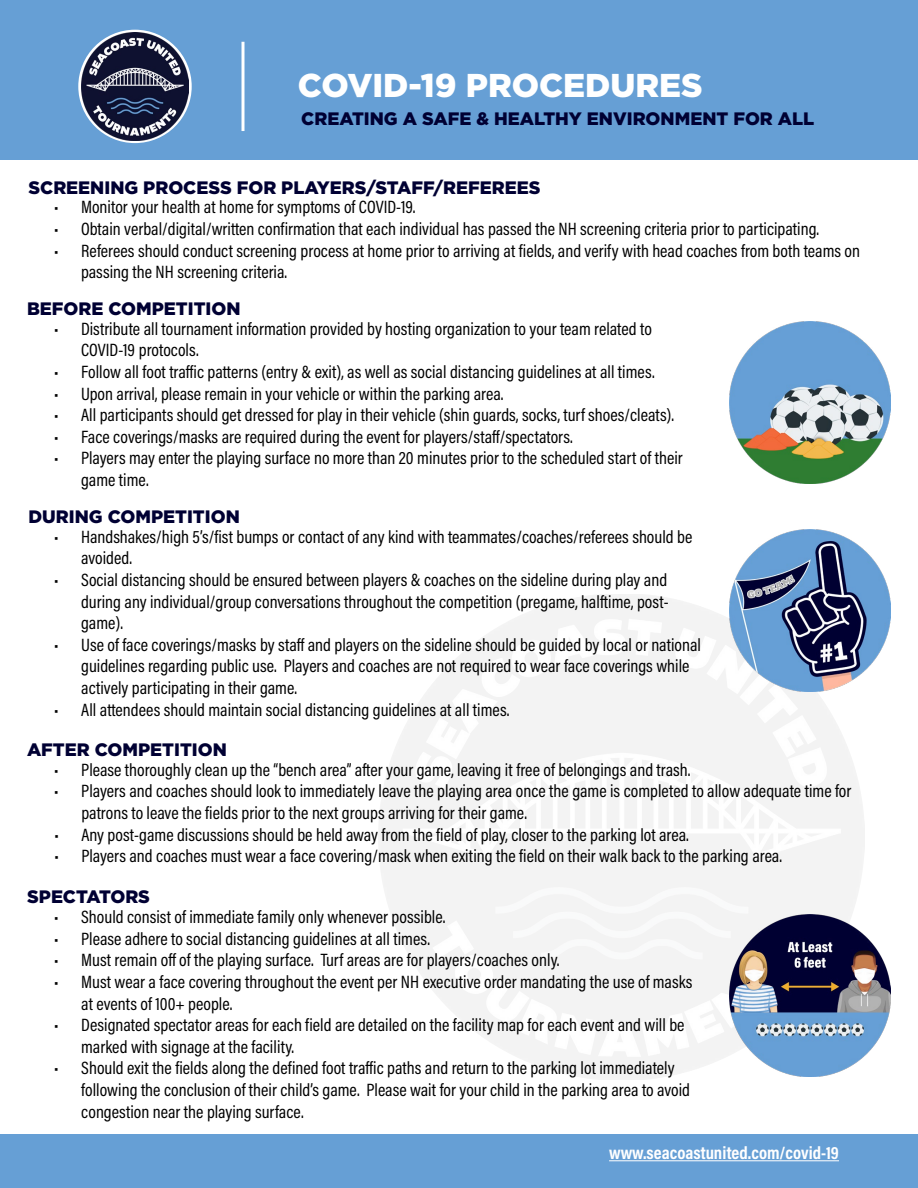
<style>
.page{position:relative;width:918px;height:1188px;background:#fff}
.page>*{position:absolute;margin:0;border:0;box-sizing:border-box;transform-origin:0 0}
.t1{font:900 33px "Gotham";color:#fff}
.t2{font:18px/21.6px "Acumin Variable Concept";letter-spacing:-.09em;color:#000}
.t3{font:900 18px "Gotham";color:#003}
.t4{font:18px "Acumin Variable Concept";letter-spacing:-.06em;color:#fff}
</style>
<div class="page">
<div style="left:0;top:0;width:918px;height:159px;background:#669fd5"></div>
<svg style="left:78px;top:30px;width:114px;height:113px"></svg>
<hr style="left:242px;top:42px;width:2px;height:89px;background:#fff">
<div style="left:0;top:1134px;width:918px;height:54px;background:#669fd5"></div>
<hr style="left:609px;top:1160px;width:230px;height:1px;background:#fff">
<img style="left:81px;top:32px;width:108px;height:108px">
<img style="left:378px;top:594px;width:486px;height:486px">
<img style="left:729px;top:530px;width:162px;height:162px">
<img style="left:729px;top:322px;width:162px;height:162px">
<img style="left:729px;top:915px;width:162px;height:162px">
<h1 class="t1" style="left:298px;top:62px;width:406px">COVID-19 PROCEDURES</h1>
<p class="t3" style="left:301px;top:106px;width:515px">CREATING A SAFE &amp; HEALTHY ENVIRONMENT FOR ALL</p>
<p class="t3" style="left:28px;top:175px;width:514px">SCREENING PROCESS FOR PLAYERS/STAFF/REFEREES</p>
<p class="t2" style="left:54px;top:196px;width:363px">• Monitor your health at home for symptoms of COVID-19.</p>
<p class="t2" style="left:54px;top:217px;width:767px">• Obtainverbal/digital/writtenconfirmationthat eachindividual has passedthe NHscreening criteria prior toparticipating.</p>
<p class="t2" style="left:81px;top:239px;width:782px;text-indent:-27px">• Referees should conduct screening process at home prior to arriving at fields, and verify with head coaches fromboth teams on passing the NHscreening criteria.</p>
<p class="t3" style="left:27px;top:296px;width:215px">BEFORE COMPETITION</p>
<p class="t2" style="left:81px;top:317px;width:574px;text-indent:-27px">• Distribute all tournament informationprovidedby hostingorganizationtoyour teamrelatedto<br>COVID-19 protocols.</p>
<p class="t2" style="left:54px;top:360px;width:603px">• Followall foot traffic patterns (entry &amp;exit), as well as social distancingguidelines at all times.</p>
<p class="t2" style="left:54px;top:382px;width:451px">• Uponarrival, please remaininyour vehicle or withinthe parking area.</p>
<p class="t2" style="left:54px;top:403px;width:622px">• All participants shouldget dressedfor play intheir vehicle (shinguards, socks, turf shoes/cleats).</p>
<p class="t2" style="left:54px;top:425px;width:521px">• Face coverings/masks are required during the event for players/staff/spectators.</p>
<p class="t2" style="left:81px;top:447px;width:604px;text-indent:-27px">• Players may enter the playing surface nomore than20 minutes prior tothe scheduledstart of their game time.</p>
<p class="t3" style="left:28px;top:504px;width:213px">DURING COMPETITION</p>
<p class="t2" style="left:81px;top:525px;width:614px;text-indent:-27px">• Handshakes/high 5’s/fist bumps or contact of any kind with teammates/coaches/referees should be avoided.</p>
<p class="t2" style="left:81px;top:568px;width:591px;text-align:justify;text-indent:-27px">• Social distancing should be ensured between players &amp;coaches on the sideline during play and during any individual/group conversations throughout the competition (pregame, halftime, post&shy;game).</p>
<p class="t2" style="left:81px;top:633px;width:622px;text-indent:-27px">• Use of face coverings/masks by staff and players on the sideline should be guided by local or national guidelines regarding public use. Players and coaches are not required to wear face coverings while actively participatingintheir game.</p>
<p class="t2" style="left:54px;top:698px;width:457px">• All attendees should maintain social distancing guidelines at all times.</p>
<p class="t3" style="left:27px;top:737px;width:201px">AFTER COMPETITION</p>
<p class="t2" style="left:54px;top:758px;width:638px">• Please thoroughly clean up the “bench area” after your game, leaving it free of belongings and trash.</p>
<p class="t2" style="left:81px;top:780px;width:773px;text-indent:-27px">• Players and coaches should look to immediately leave the playing area once the game is completed to allowadequate time for patrons toleavethefields prior tothenext groups arrivingfor their game.</p>
<p class="t2" style="left:54px;top:823px;width:636px">• Any post-game discussions shouldbe heldaway fromthe fieldof play, closer to the parking lot area.</p>
<p class="t2" style="left:54px;top:844px;width:730px">• Players and coaches must wear a face covering/mask when exiting the field on their walk back to the parking area.</p>
<p class="t3" style="left:27px;top:885px;width:124px">SPECTATORS</p>
<p class="t2" style="left:54px;top:905px;width:393px">• Should consist of immediate family only whenever possible.</p>
<p class="t2" style="left:54px;top:927px;width:378px">• Please adhere to social distancing guidelines at all times.</p>
<p class="t2" style="left:54px;top:949px;width:507px">• Must remain off of the playing surface. Turf areas are for players/coaches only.</p>
<p class="t2" style="left:81px;top:970px;width:614px;text-indent:-27px">• Must wear a face covering throughout the event per NHexecutive order mandating the use of masks at events of 100+people.</p>
<p class="t2" style="left:81px;top:1013px;width:607px;text-indent:-27px">• Designated spectator areas for each field are detailed on the facility map for each event and will be markedwithsignage at the facility.</p>
<p class="t2" style="left:81px;top:1057px;width:612px;text-indent:-27px">• Shouldexit thefields alongthedefinedfoot trafficpaths andreturntotheparkinglot immediately following the conclusion of their child’s game. Please wait for your childin the parking area toavoid congestion near the playing surface.</p>
<p class="t4" style="left:609px;top:1140px;width:233px">www.seacoastunited.com/covid-19</p>
</div>
